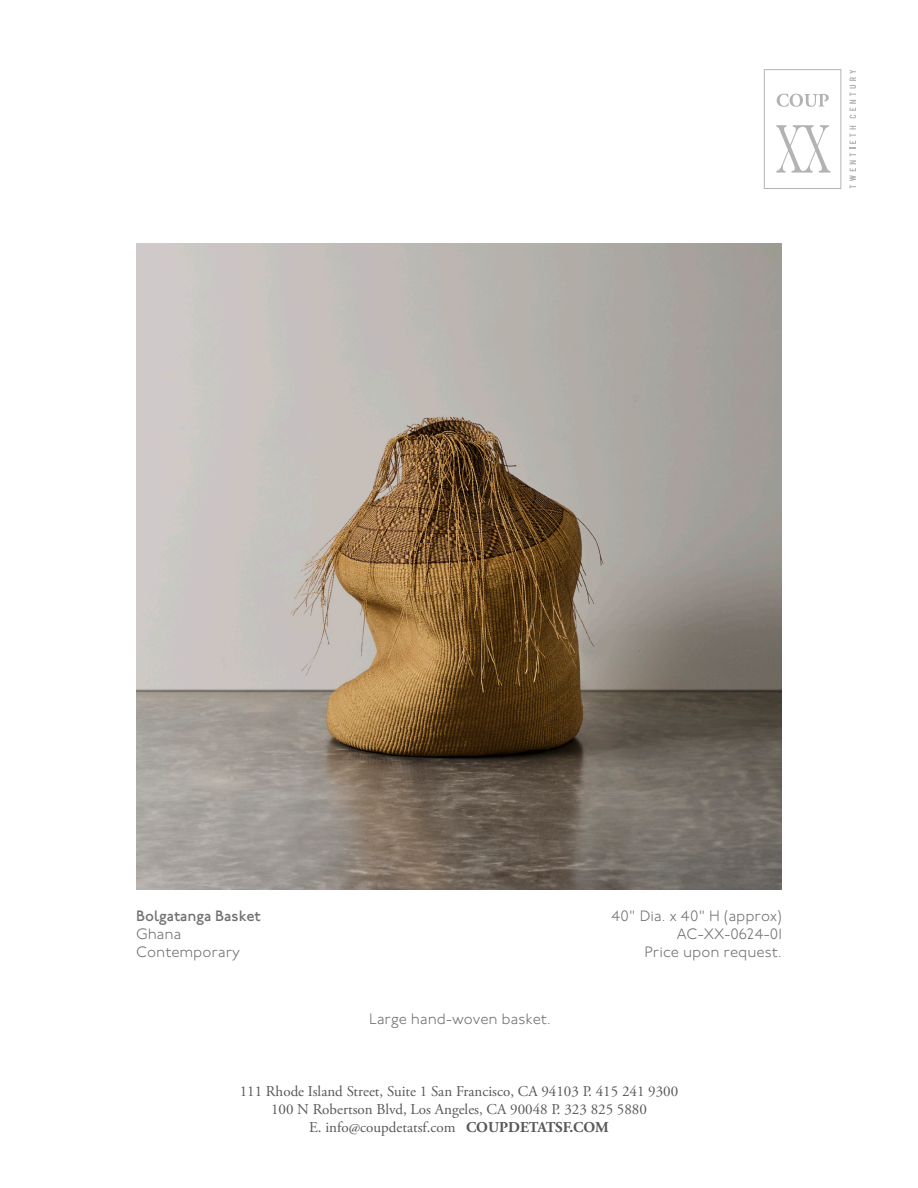
<style>
.page{position:relative;width:918px;height:1188px;background:#fff}
.page>*{position:absolute;margin:0;border:0;box-sizing:border-box;transform-origin:0 0}
.t1{font:15px/18px "Adobe Garamond Pro";color:#57585a;text-align:center}
.t2{font:300 15px/18px "P22 Underground";color:#717273}
.t3{font:500 15px "P22 Underground";color:#717273}
.s1{font-weight:700}
</style>
<div class="page">
<svg style="left:850px;top:126px;width:6px;height:62px"></svg>
<svg style="left:850px;top:70px;width:6px;height:48px"></svg>
<svg style="left:764px;top:69px;width:77px;height:120px"></svg>
<img style="left:136px;top:244px;width:646px;height:646px">
<p class="t3" style="left:136px;top:908px;width:126px">Bolgatanga Basket</p>
<p class="t2" style="left:136px;top:926px;width:106px">Ghana<br>Contemporary</p>
<p class="t2" style="left:369px;top:1011px;width:183px">Large hand-woven basket.</p>
<p class="t2" style="left:611px;top:908px;width:172px;text-align:right">40" Dia. x 40" H (approx)<br>AC-XX-0624-01<br>Price upon request.</p>
<p class="t1" style="left:240px;top:1083px;width:440px">111 Rhode Island Street, Suite 1 San Francisco, CA 94103 P. 415 241 9300<br>100 N Robertson Blvd, Los Angeles, CA 90048 P. 323 825 5880<br>E. info@coupdetatsf.com <span class="s1">COUPDETATSF.COM</span></p>
</div>
